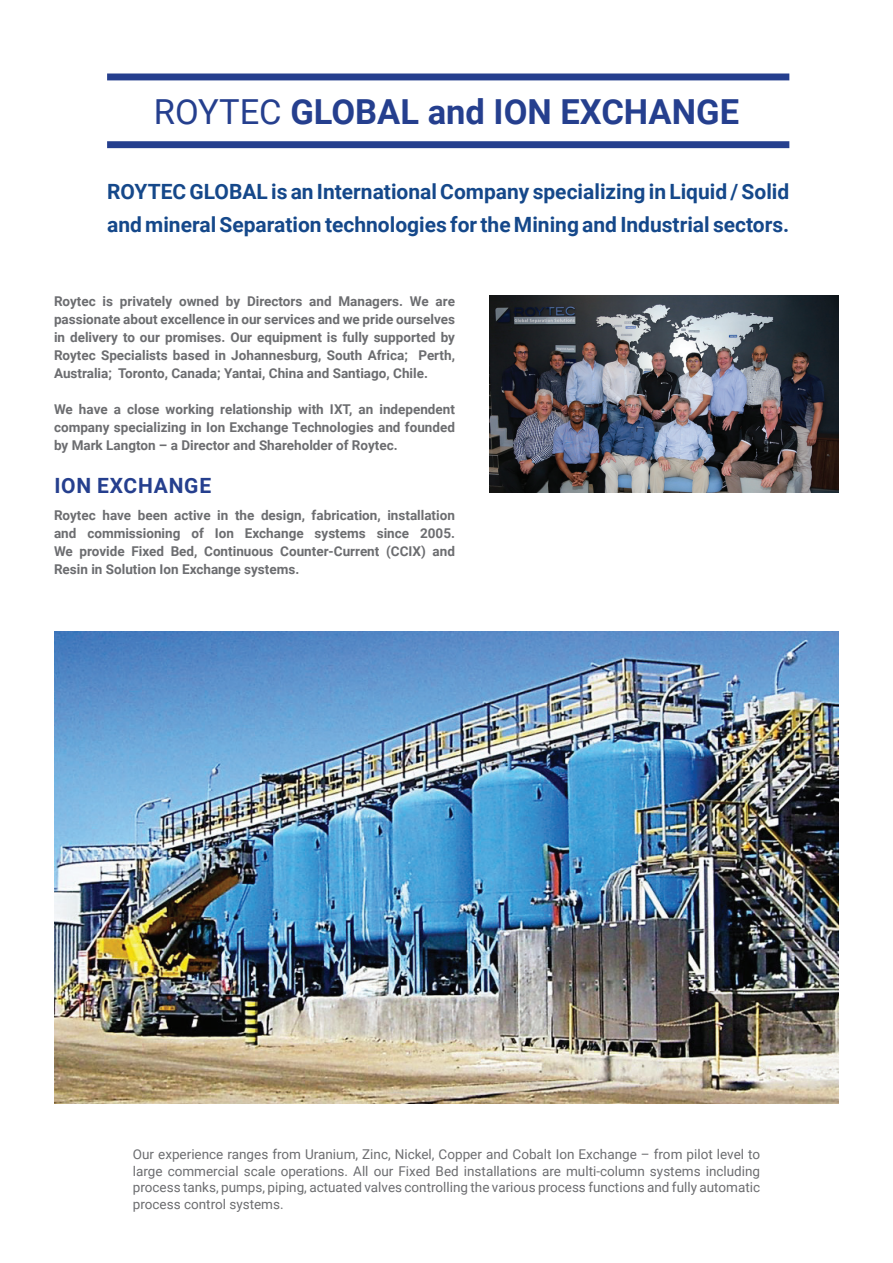
<style>
.page{position:relative;width:893px;height:1263px;background:#fff}
.page>*{position:absolute;margin:0;border:0;box-sizing:border-box;transform-origin:0 0}
.t1{font:700 34.5px "Roboto";color:#253f8e}
.t2{font:700 21px/33px "Roboto";color:#15488a}
.t3{font:700 21px "Roboto";letter-spacing:.035em;color:#253f8e}
.t4{font:700 13.5px/18px "Roboto";color:#6c6d70;text-align:justify}
.t5{font:13.5px/16.5px "Roboto";color:#6c6d70;text-align:justify}
.s1{font-weight:400}
</style>
<div class="page">
<div style="left:107px;top:73px;width:682px;height:7px;background:#253f8e"></div>
<div style="left:107px;top:141px;width:682px;height:7px;background:#253f8e"></div>
<img style="left:54px;top:631px;width:785px;height:472px">
<img style="left:489px;top:296px;width:350px;height:196px">
<h1 class="t1" style="left:154px;top:87px;width:587px"><span class="s1">ROYTEC</span> GLOBAL and ION EXCHANGE</h1>
<h2 class="t2" style="left:107px;top:175px;width:684px">ROYTEC GLOBAL is an International Company specializing in Liquid / Solid and mineral Separation technologies for the Mining and Industrial sectors.</h2>
<p class="t4" style="left:54px;top:291px;width:402px">Roytec is privately owned by Directors and Managers. We are passionate about excellence in our services and we pride ourselves in delivery to our promises. Our equipment is fully supported by Roytec Specialists based in Johannesburg, South Africa; Perth, Australia; Toronto, Canada; Yantai, China and Santiago, Chile.</p>
<p class="t4" style="left:54px;top:399px;width:402px">We have a close working relationship with IXT, an independent company specializing in Ion Exchange Technologies and founded by Mark Langton – a Director and Shareholder of Roytec.</p>
<h2 class="t3" style="left:54px;top:471px;width:158px">ION EXCHANGE</h2>
<p class="t4" style="left:54px;top:506px;width:402px">Roytec have been active in the design, fabrication, installation and commissioning of Ion Exchange systems since 2005.<br>We provide Fixed Bed, Continuous Counter-Current (CCIX) and Resin in Solution Ion Exchange systems.</p>
<p class="t5" style="left:133px;top:1146px;width:629px">Our experience ranges from Uranium, Zinc, Nickel, Copper and Cobalt Ion Exchange – from pilot level to large commercial scale operations. All our Fixed Bed installations are multi-column systems including process tanks, pumps, piping, actuated valves controlling the various process functions and fully automatic process control systems.</p>
</div>
